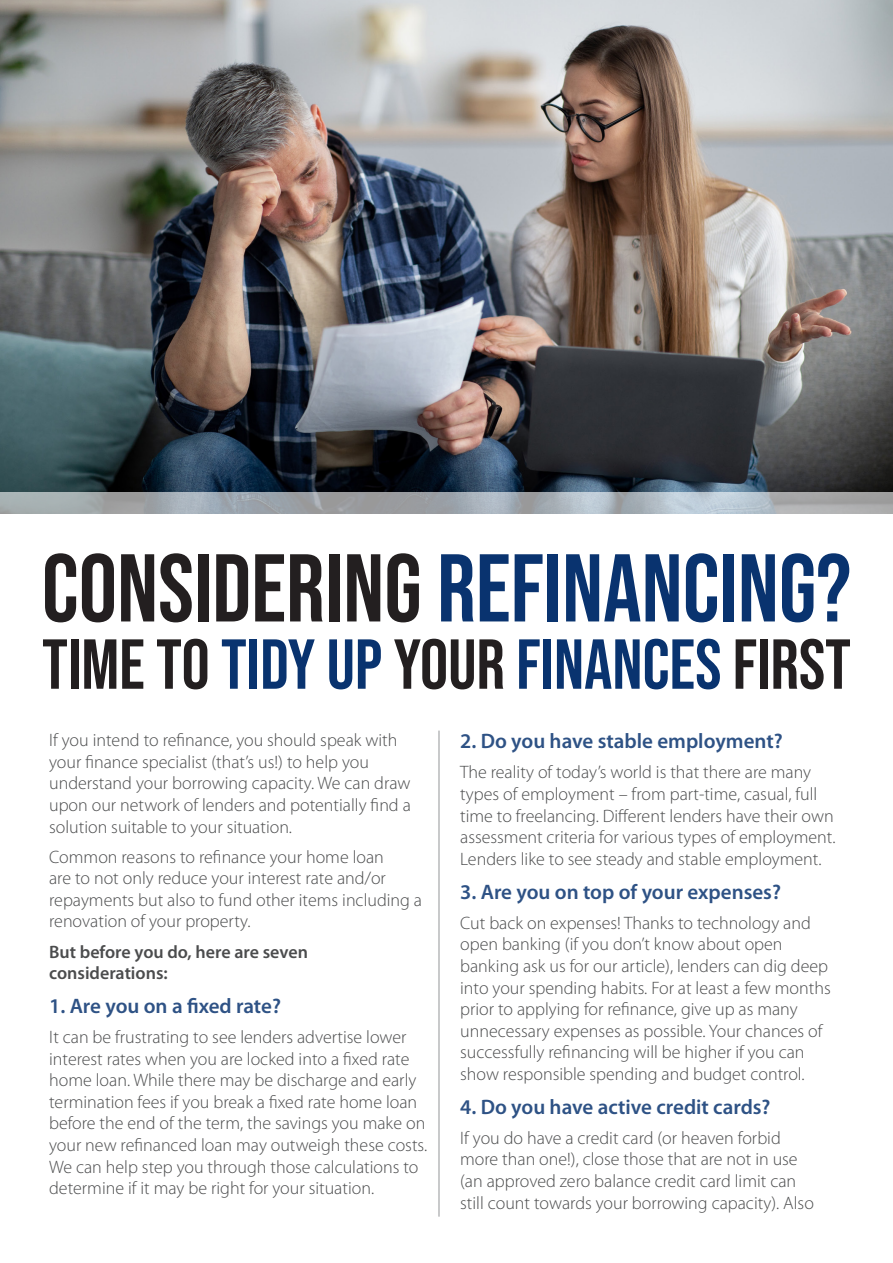
<style>
.page{position:relative;width:893px;height:1263px;background:#fff}
.page>*{position:absolute;margin:0;border:0;box-sizing:border-box;transform-origin:0 0}
.Body_copy___Sub-Head{font:96px "Bebas Neue";color:#09336f}
.Body_copy___Sub-Head-2{font:70.5px "Bebas Neue";color:#231f20}
.body_copy{font:600 21px "Myriad Pro";color:#2e5285}
.body_copy-2{font:300 18px/21.6px "Myriad Pro";color:#4b4c4d}
.body_copy-3{font:600 18px/21.6px "Myriad Pro";color:#4b4c4d}
.s1{color:#231f20}
.s2{color:#09336f}
</style>
<div class="page">
<img style="left:0;top:0;width:893px;height:493px">
<hr style="left:439px;top:731px;width:1px;height:486px;background:#939598">
<svg style="left:0;top:493px;width:893px;height:21px;background:#a6adb2"></svg>
<p class="Body_copy___Sub-Head" style="left:42px;top:534px;width:811px"><span class="s1">CONSIDERING</span> REFINANCING?</p>
<p class="Body_copy___Sub-Head-2" style="left:42px;top:624px;width:810px">TIME TO <span class="s2">TIDY UP</span> YOUR <span class="s2">FINANCES</span> FIRST</p>
<p class="body_copy-2" style="left:49px;top:730px;width:363px">If you intend to refinance, you should speak with your finance specialist (that’s us!) to help you understand your borrowing capacity. We can draw upon our network of lenders and potentially find a solution suitable to your situation.</p>
<p class="body_copy-2" style="left:49px;top:846px;width:374px">Common reasons to refinance your home loan<br>are to not only reduce your interest rate and/or repayments but also to fund other items including a renovation of your property.</p>
<p class="body_copy-3" style="left:49px;top:941px;width:260px">But before you do, here are seven considerations:</p>
<p class="body_copy" style="left:49px;top:994px;width:233px">1. Are you on a fixed rate?</p>
<p class="body_copy-2" style="left:49px;top:1026px;width:380px">It can be frustrating to see lenders advertise lower interest rates when you are locked into a fixed rate home loan. While there may be discharge and early termination fees if you break a fixed rate home loan before the end of the term, the savings you make on your new refinanced loan may outweigh these costs.<br>We can help step you through those calculations to determine if it may be right for your situation.</p>
<p class="body_copy" style="left:460px;top:730px;width:324px">2. Do you have stable employment?</p>
<p class="body_copy-2" style="left:460px;top:762px;width:377px">The reality of today’s world is that there are many types of employment – from part-time, casual, full time to freelancing. Different lenders have their own assessment criteria for various types of employment.<br>Lenders like to see steady and stable employment.</p>
<p class="body_copy" style="left:460px;top:880px;width:322px">3. Are you on top of your expenses?</p>
<p class="body_copy-2" style="left:460px;top:912px;width:372px">Cut back on expenses! Thanks to technology and open banking (if you don’t know about open banking ask us for our article), lenders can dig deep into your spending habits. For at least a few months prior to applying for refinance, give up as many unnecessary expenses as possible. Your chances of successfully refinancing will be higher if you can show responsible spending and budget control.</p>
<p class="body_copy" style="left:460px;top:1095px;width:312px">4. Do you have active credit cards?</p>
<p class="body_copy-2" style="left:460px;top:1127px;width:355px">If you do have a credit card (or heaven forbid more than one!), close those that are not in use (an approved zero balance credit card limit can still count towards your borrowing capacity). Also</p>
</div>
